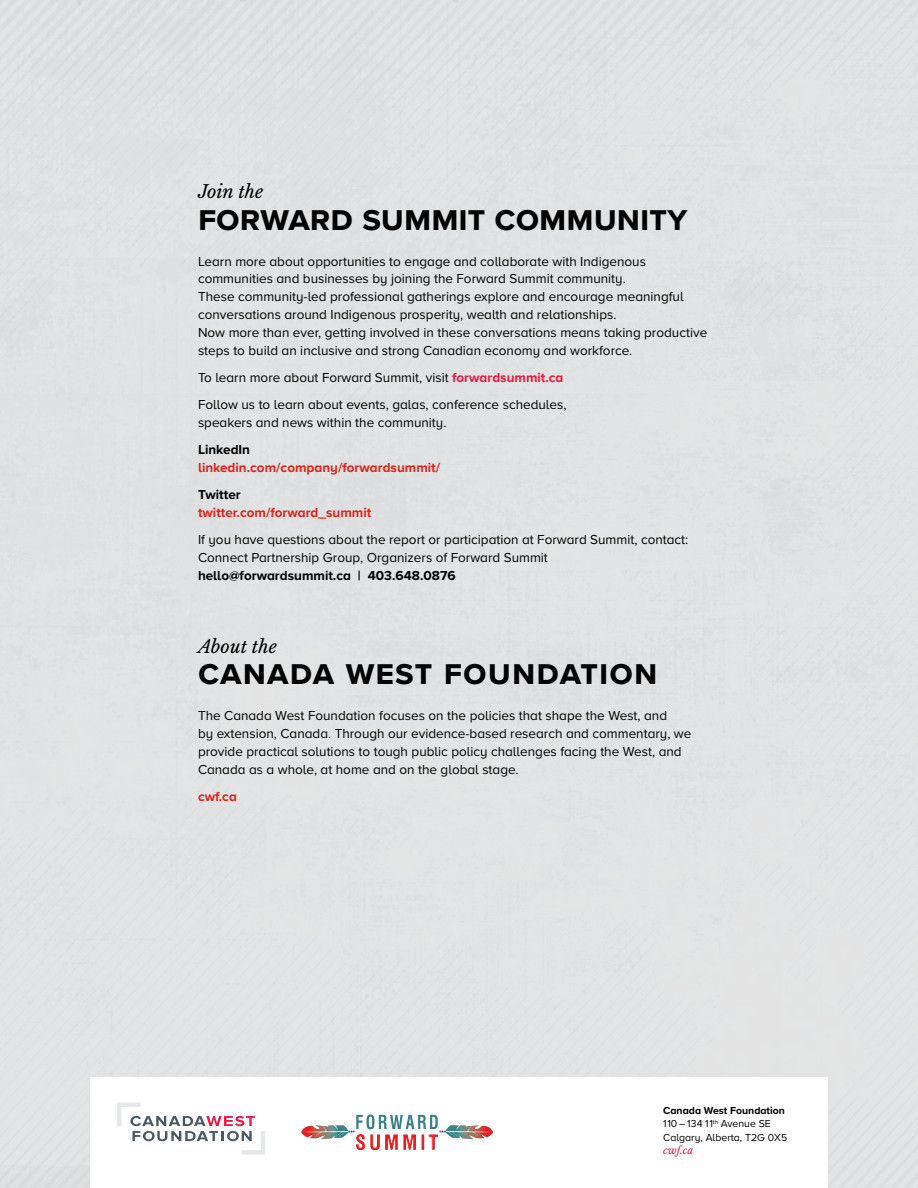
<style>
.page{position:relative;width:918px;height:1188px;background:#fff}
.page>*{position:absolute;margin:0;border:0;box-sizing:border-box;transform-origin:0 0}
.t1{font:700 36px "Proxima Nova S";color:#000}
.t2{font:700 36px "Proxima Nova S";letter-spacing:.03em;color:#000}
.t3{font:italic 18px "Libre Baskerville";color:#000}
.t4{font:13.5px/18px "Proxima Nova A";color:#000}
.t5{font:700 13.5px "Proxima Nova A";color:#dc241b}
.t6{font:700 13.5px "Proxima Nova A";color:#000}
.t7{font:10.5px/13.5px "Proxima Nova A";color:#000}
.t8{font:italic 10.5px "Libre Baskerville";color:#ed1844}
.s1{font-weight:700;color:#ed1844}
.s2{font-weight:700}
</style>
<div class="page">
<svg style="left:117px;top:1103px;width:148px;height:52px"></svg>
<svg style="left:301px;top:1115px;width:192px;height:35px"></svg>
<h2 class="t3" style="left:198px;top:181px;width:67px">Join the</h2>
<h1 class="t1" style="left:198px;top:196px;width:491px">forward summit community</h1>
<p class="t4" style="left:198px;top:251px;width:511px">Learn more about opportunities to engage and collaborate with Indigenous communities and businesses by joining the Forward Summit community.<br>These community-led professional gatherings explore and encourage meaningful conversations around Indigenous prosperity, wealth and relationships.<br>Now more than ever, getting involved in these conversations means taking productive steps to build an inclusive and strong Canadian economy and workforce.</p>
<p class="t4" style="left:198px;top:364px;width:370px;line-height:27px">To learn more about Forward Summit, visit <span class="s1">forwardsummit.ca<br></span>Follow us to learn about events, galas, conference schedules,</p>
<p class="t4" style="left:198px;top:413px;width:250px">speakers and news within the community.</p>
<p class="t6" style="left:198px;top:442px;width:54px">LinkedIn</p>
<p class="t5" style="left:198px;top:460px;width:244px">linkedin.com/company/forwardsummit/</p>
<p class="t6" style="left:198px;top:487px;width:44px">Twitter</p>
<p class="t5" style="left:198px;top:505px;width:175px">twitter.com/forward_summit</p>
<p class="t4" style="left:198px;top:530px;width:492px">If you have questions about the report or participation at Forward Summit, contact:<br>Connect Partnership Group, Organizers of Forward Summit</p>
<p class="t6" style="left:198px;top:568px;width:259px">hello@forwardsummit.ca | 403.648.0876</p>
<h2 class="t3" style="left:198px;top:635px;width:81px">About the</h2>
<h1 class="t2" style="left:198px;top:651px;width:461px">canada west foundation</h1>
<p class="t4" style="left:198px;top:706px;width:495px">The Canada West Foundation focuses on the policies that shape the West, and<br>by extension, Canada. Through our evidence-based research and commentary, we provide practical solutions to tough public policy challenges facing the West, and Canada as a whole, at home and on the global stage.</p>
<p class="t5" style="left:198px;top:788px;width:40px">cwf.ca</p>
<p class="t7" style="left:663px;top:1103px;width:125px"><span class="s2">Canada West Foundation<br></span>110 – 134 11<sup>th</sup> Avenue SE<br>Calgary, Alberta, T2G 0X5</p>
<p class="t8" style="left:663px;top:1144px;width:32px">cwf.ca</p>
</div>
